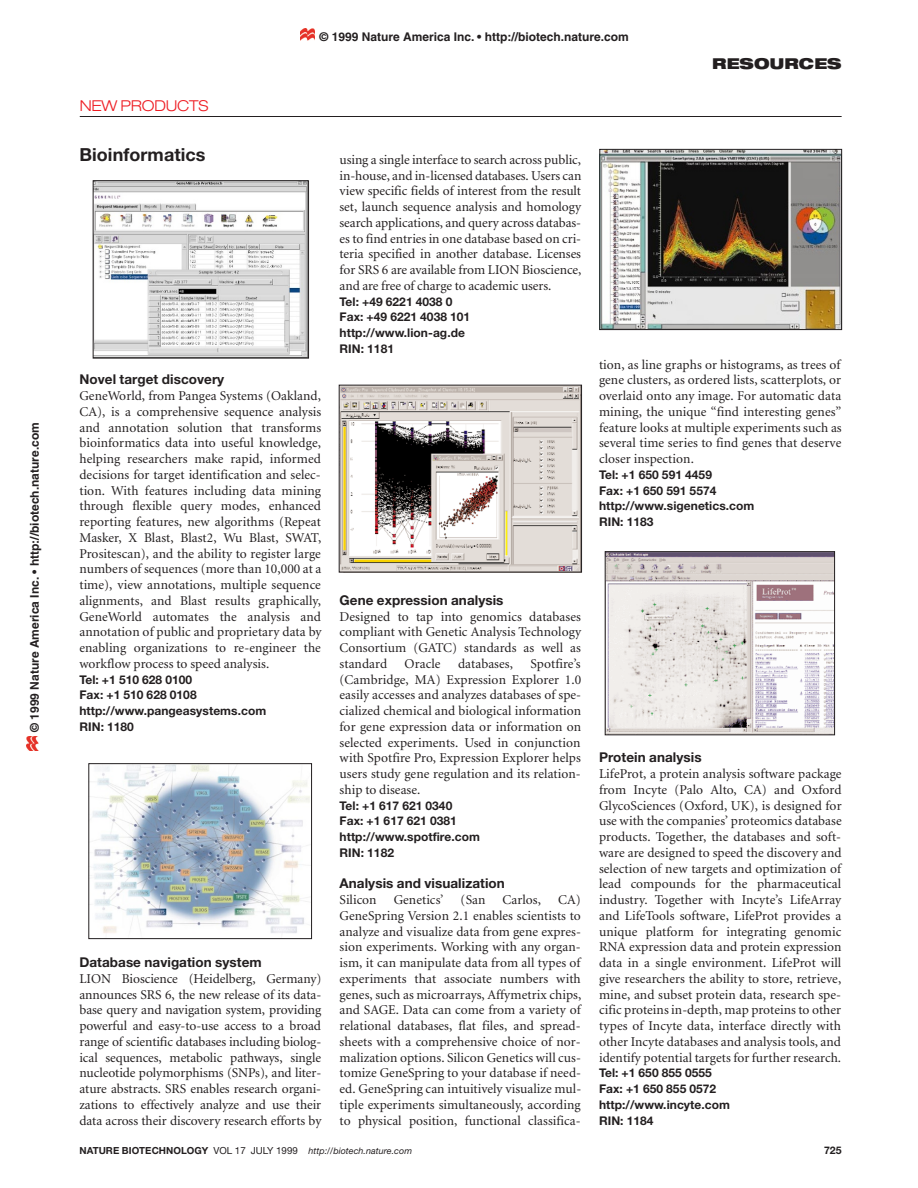
<style>
.page{position:relative;width:918px;height:1188px;background:#fff}
.page>*{position:absolute;margin:0;border:0;box-sizing:border-box;transform-origin:0 0}
.t1{font:700 18px "Helvetica Neue";letter-spacing:.005em;color:#231f20}
.t2{font:300 expanded 15px "Helvetica Neue";letter-spacing:-.015em;color:#ee1d23}
.t3{font:900 expanded 15px "Helvetica Neue";letter-spacing:.01em;color:#231f20}
.t4{font:13.5px/15.8px "Minion";letter-spacing:.005em;color:#231f20;text-align:justify}
.t5{font:700 13.5px "Helvetica Neue";letter-spacing:.005em;color:#231f20}
.t6{font:700 12px/15.8px "Helvetica Neue";letter-spacing:.005em;color:#231f20}
.t7{font:700 12px "Helvetica";color:#231f20}
.t8{font:700 10.5px "Helvetica Neue";color:#231f20}
.t9{font:italic 9px "Helvetica Neue";letter-spacing:.005em;color:#231f20}
.s1{font-weight:700;font-style:normal;font-size:9.75px}
.s2{font-style:normal;font-size:9.75px}
</style>
<div class="page">
<hr style="left:80px;top:116px;width:762px;height:1px;background:#231f20">
<img style="left:341px;top:387px;width:239px;height:183px">
<img style="left:607px;top:553px;width:226px;height:180px">
<div style="left:605px;top:551px;width:230px;height:184px;border:1px solid #231f20"></div>
<img style="left:601px;top:151px;width:239px;height:177px">
<div style="left:599px;top:149px;width:243px;height:181px;border:1px solid #231f20"></div>
<img style="left:90px;top:765px;width:220px;height:168px">
<div style="left:88px;top:763px;width:224px;height:176px;border:1px solid #231f20"></div>
<img style="left:95px;top:182px;width:212px;height:174px">
<div style="left:93px;top:180px;width:216px;height:178px;border:1px solid #231f20"></div>
<img style="left:301px;top:28px;width:14px;height:13px">
<img style="left:26px;top:736px;width:13px;height:14px">
<p class="t7" style="left:27px;top:732px;width:311px;rotate:-90deg">© 1999 Nature America Inc. • http://biotech.nature.com</p>
<p class="t2" style="left:80px;top:100px;width:130px">NEW PRODUCTS</p>
<h1 class="t1" style="left:79px;top:148px;width:128px">Bioinformatics</h1>
<p class="t7" style="left:320px;top:29px;width:311px">© 1999 Nature America Inc. • http://biotech.nature.com</p>
<p class="t4" style="left:340px;top:153px;width:243px">using a single interface to search across public, in-house, and in-licensed databases. Users can view specific fields of interest from the result set, launch sequence analysis and homology search applications, and query across databas&shy;es to find entries in one database based on cri&shy;teria specified in another database. Licenses for SRS 6 are available from LION Bioscience, and are free of charge to academic users.</p>
<p class="t6" style="left:340px;top:294px;width:132px">Tel: +49 6221 4038 0<br>Fax: +49 6221 4038 101 http://www.lion-ag.de<br>RIN: 1181</p>
<p class="t3" style="left:712px;top:58px;width:131px">RESOURCES</p>
<p class="t4" style="left:599px;top:357px;width:244px">tion, as line graphs or histograms, as trees of gene clusters, as ordered lists, scatterplots, or overlaid onto any image. For automatic data mining, the unique “find interesting genes” feature looks at multiple experiments such as several time series to find genes that deserve closer inspection.</p>
<p class="t6" style="left:599px;top:468px;width:157px">Tel: +1 650 591 4459<br>Fax: +1 650 591 5574 http://www.sigenetics.com<br>RIN: 1183</p>
<p class="t5" style="left:79px;top:375px;width:146px">Novel target discovery</p>
<p class="t4" style="left:79px;top:389px;width:244px">GeneWorld, from Pangea Systems (Oakland, CA), is a comprehensive sequence analysis and annotation solution that transforms bioinformatics data into useful knowledge, helping researchers make rapid, informed decisions for target identification and selec&shy;tion. With features including data mining through flexible query modes, enhanced reporting features, new algorithms (Repeat Masker, X Blast, Blast2, Wu Blast, SWAT, Prositescan), and the ability to register large numbers of sequences (more than 10,000 at a time), view annotations, multiple sequence alignments, and Blast results graphically, GeneWorld automates the analysis and annotation of public and proprietary data by enabling organizations to re-engineer the workflow process to speed analysis.</p>
<p class="t6" style="left:79px;top:672px;width:188px">Tel: +1 510 628 0100<br>Fax: +1 510 628 0108 http://www.pangeasystems.com<br>RIN: 1180</p>
<p class="t5" style="left:340px;top:595px;width:165px">Gene expression analysis</p>
<p class="t4" style="left:340px;top:609px;width:243px">Designed to tap into genomics databases compliant with Genetic Analysis Technology Consortium (GATC) standards as well as standard</p>
<p class="t4" style="left:340px;top:657px;width:243px;text-indent:191px">Spotfire’s (Cambridge, MA) Expression Explorer 1.0 easily accesses and analyzes databases of spe&shy;cialized chemical and biological information for gene expression data or information on selected experiments. Used in conjunction with Spotfire Pro, Expression Explorer helps users study gene regulation and its relation&shy;ship to disease.</p>
<p class="t6" style="left:340px;top:798px;width:142px">Tel: +1 617 621 0340<br>Fax: +1 617 621 0381 http://www.spotfire.com<br>RIN: 1182</p>
<p class="t5" style="left:340px;top:879px;width:167px">Analysis and visualization</p>
<p class="t4" style="left:340px;top:893px;width:39px">Silicon</p>
<p class="t4" style="left:394px;top:893px;width:51px">Genetics’</p>
<p class="t4" style="left:461px;top:893px;width:26px">(San</p>
<p class="t4" style="left:503px;top:893px;width:40px">Carlos,</p>
<p class="t4" style="left:405px;top:657px;width:37px">Oracle</p>
<p class="t4" style="left:458px;top:657px;width:56px">databases,</p>
<p class="t5" style="left:599px;top:753px;width:104px">Protein analysis</p>
<p class="t4" style="left:599px;top:767px;width:244px">LifeProt, a protein analysis software package from Incyte (Palo Alto, CA) and Oxford GlycoSciences (Oxford, UK), is designed for use with the companies’ proteomics database products. Together, the databases and soft&shy;ware are designed to speed the discovery and selection of new targets and optimization of lead compounds for the pharmaceutical industry. Together with Incyte’s LifeArray and LifeTools software, LifeProt provides a unique platform for integrating genomic RNA expression data and protein expression data in a single environment. LifeProt will give researchers the ability to store, retrieve, mine, and subset protein data, research spe&shy;cific proteins in-depth, map proteins to other types of Incyte data, interface directly with other Incyte databases and analysis tools, and identify potential targets for further research.</p>
<p class="t6" style="left:599px;top:1066px;width:132px">Tel: +1 650 855 0555<br>Fax: +1 650 855 0572 http://www.incyte.com<br>RIN: 1184</p>
<p class="t4" style="left:340px;top:893px;width:243px;text-indent:218px">CA)<br>GeneSpring Version 2.1 enables scientists to analyze and visualize data from gene expres&shy;sion experiments. Working with any organ&shy;ism, it can manipulate data from all types of experiments that associate numbers with genes, such as microarrays, Affymetrix chips, and SAGE. Data can come from a variety of relational databases, flat files, and spread&shy;sheets with a comprehensive choice of nor&shy;malization options. Silicon Genetics will cus&shy;tomize GeneSpring to your database if need&shy;ed. GeneSpring can intuitively visualize mul&shy;tiple experiments simultaneously, according to physical position, functional classifica-</p>
<p class="t9" style="left:79px;top:1147px;width:334px"><span class="s1">NATURE BIOTECHNOLOGY</span> <span class="s2">VOL 17 JULY 1999</span> http://biotech.nature.com</p>
<p class="t8" style="left:824px;top:1146px;width:19px">725</p>
<p class="t5" style="left:79px;top:957px;width:184px">Database navigation system</p>
<p class="t4" style="left:79px;top:972px;width:243px">LION Bioscience (Heidelberg, Germany) announces SRS 6, the new release of its data&shy;base query and navigation system, providing powerful and easy-to-use access to a broad range of scientific databases including biolog&shy;ical sequences, metabolic pathways, single nucleotide polymorphisms (SNPs), and liter&shy;ature abstracts. SRS enables research organi&shy;zations to effectively analyze and use their data across their discovery research efforts by</p>
</div>
